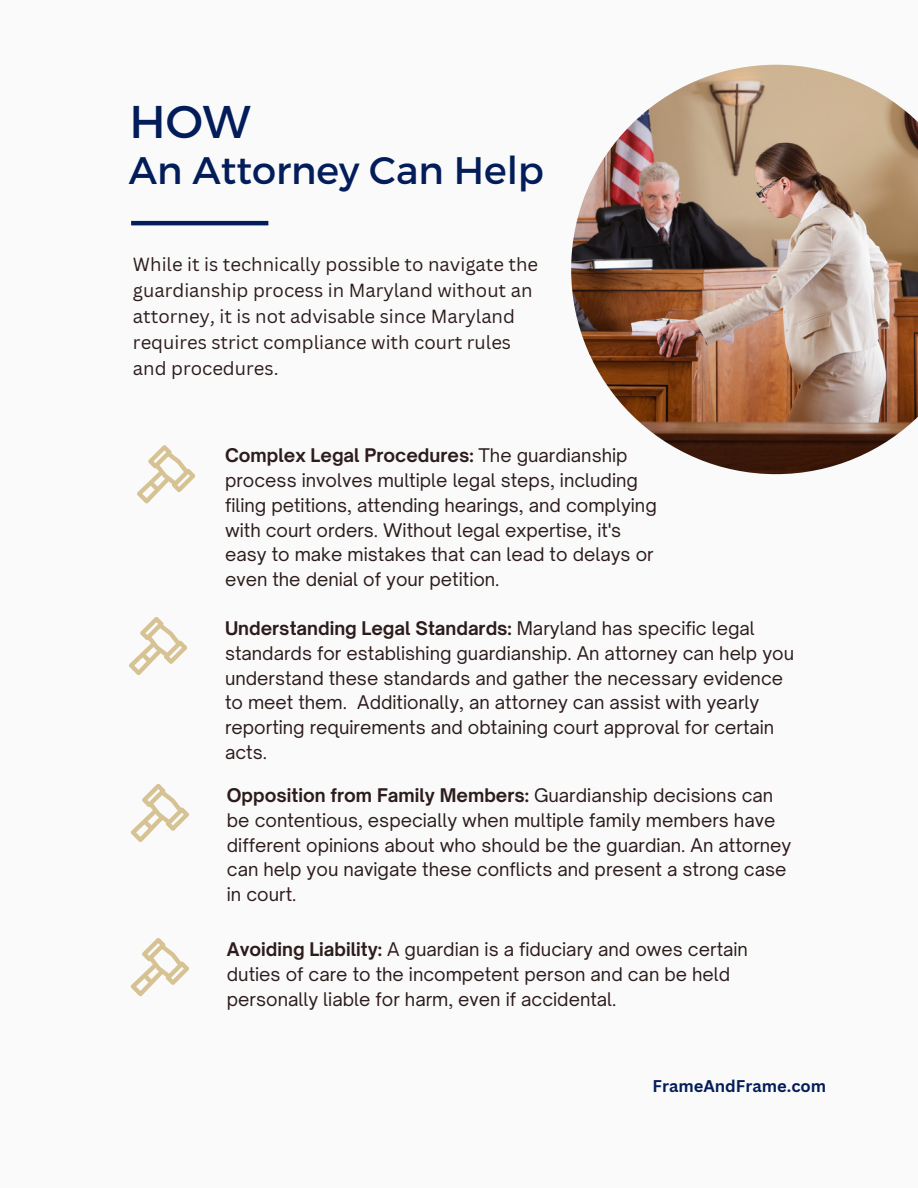
<style>
.page{position:relative;width:918px;height:1188px;background:#fafafa}
.page>*{position:absolute;margin:0;border:0;box-sizing:border-box;transform-origin:0 0}
.t1{font:45.9px "Montserrat";color:#021d59}
.t2{font:38.4px "Montserrat";color:#021d59}
.t3{font:18.45px/25.8px "Canva Sans";color:#2d1c1c}
.t4{font:18px/24.8px "Open Sauce One";color:#2d1c1c}
.t5{font:700 16.5px "Canva Sans";color:#021d59}
.s1{font-weight:700}
</style>
<div class="page">
<hr style="left:131px;top:221px;width:137px;height:4px;background:#021d59">
<svg style="left:137px;top:445px;width:58px;height:58px"></svg>
<svg style="left:129px;top:617px;width:58px;height:58px"></svg>
<svg style="left:131px;top:784px;width:58px;height:58px"></svg>
<svg style="left:131px;top:938px;width:58px;height:58px"></svg>
<img style="left:571px;top:65px;width:347px;height:409px">
<p class="t1" style="left:130px;top:92px;width:122px">HOW</p>
<p class="t2" style="left:129px;top:145px;width:417px">An Attorney Can Help</p>
<p class="t3" style="left:133px;top:251px;width:407px">While it is technically possible to navigate the guardianship process in Maryland without an attorney, it is not advisable since Maryland requires strict compliance with court rules and procedures.</p>
<p class="t4" style="left:225px;top:443px;width:433px"><span class="s1">Complex Legal Procedures:</span> The guardianship process involves multiple legal steps, including filing petitions, attending hearings, and complying with court orders. Without legal expertise, it's easy to make mistakes that can lead to delays or even the denial of your petition.</p>
<p class="t4" style="left:225px;top:616px;width:571px"><span class="s1">Understanding Legal Standards:</span> Maryland has specific legal standards for establishing guardianship. An attorney can help you understand these standards and gather the necessary evidence to meet them. Additionally, an attorney can assist with yearly reporting requirements and obtaining court approval for certain acts.</p>
<p class="t4" style="left:227px;top:783px;width:566px"><span class="s1">Opposition from Family Members:</span> Guardianship decisions can be contentious, especially when multiple family members have different opinions about who should be the guardian. An attorney can help you navigate these conflicts and present a strong case in court.</p>
<p class="t4" style="left:227px;top:937px;width:523px"><span class="s1">Avoiding Liability:</span> A guardian is a fiduciary and owes certain duties of care to the incompetent person and can be held personally liable for harm, even if accidental.</p>
<p class="t5" style="left:653px;top:1074px;width:175px">FrameAndFrame.com</p>
</div>
